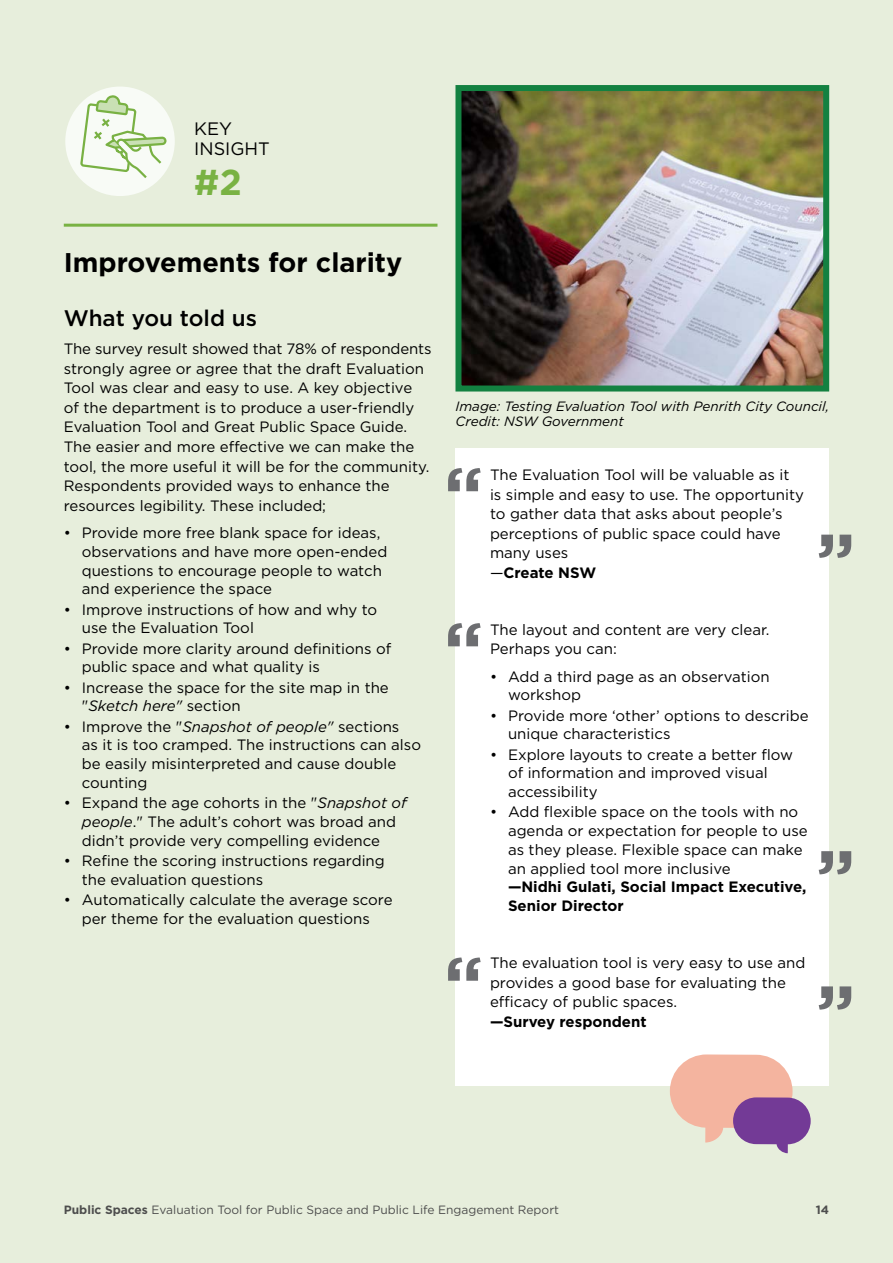
<style>
.page{position:relative;width:893px;height:1263px;background:#e7eedc}
.page>*{position:absolute;margin:0;border:0;box-sizing:border-box;transform-origin:0 0}
.Key_Insight_Numbers{font:700 36px "Gotham";color:#79b243}
.H1_key_insights{font:700 27px "Gotham";color:#000}
.t1{font:500 22.5px "Gotham";color:#000}
.Body{font:18px/19.5px "Gotham";color:#000}
.Body_bullet_1{font:15px/18.8px "Gotham";color:#000}
.Body-2{font:15px/19.5px "Gotham";color:#000}
.t2{font:italic 13.5px/15px "Gotham";color:#000}
.t3{font:12px "Gotham";color:#4d4d4d}
.t4{font:700 12px "Gotham";color:#4d4d4d}
.s1{font-style:italic}
.s2{font-weight:700}
</style>
<div class="page">
<hr style="left:64px;top:224px;width:373px;height:3px;background:#79b243">
<div style="left:65px;top:87px;width:110px;height:109px;background:#f8fbf6;border-radius:50%"></div>
<svg style="left:80px;top:93px;width:88px;height:85px"></svg>
<div style="left:455px;top:448px;width:374px;height:638px;background:#fff"></div>
<svg style="left:448px;top:468px;width:33px;height:23px"></svg>
<svg style="left:448px;top:623px;width:33px;height:23px"></svg>
<svg style="left:448px;top:957px;width:33px;height:24px"></svg>
<svg style="left:819px;top:851px;width:32px;height:23px"></svg>
<svg style="left:819px;top:535px;width:32px;height:23px"></svg>
<svg style="left:819px;top:986px;width:32px;height:24px"></svg>
<img style="left:455px;top:85px;width:375px;height:307px">
<svg style="left:670px;top:1054px;width:141px;height:99px"></svg>
<p class="Body" style="left:194px;top:119px;width:77px">KEY<br>INSIGHT</p>
<p class="Key_Insight_Numbers" style="left:194px;top:159px;width:49px">#2</p>
<h1 class="H1_key_insights" style="left:64px;top:244px;width:340px">Improvements for clarity</h1>
<h2 class="t1" style="left:64px;top:303px;width:195px">What you told us</h2>
<p class="Body-2" style="left:64px;top:339px;width:369px">The survey result showed that 78% of respondents strongly agree or agree that the draft Evaluation Tool was clear and easy to use. A key objective<br>of the department is to produce a user-friendly Evaluation Tool and Great Public Space Guide.<br>The easier and more effective we can make the tool, the more useful it will be for the community.<br>Respondents provided ways to enhance the resources legibility. These included;</p>
<p class="Body_bullet_1" style="left:82px;top:523px;width:307px;text-indent:-18px">• Provide more free blank space for ideas, observations and have more open-ended questions to encourage people to watch and experience the space</p>
<p class="Body_bullet_1" style="left:82px;top:599px;width:297px;text-indent:-18px">• Improve instructions of how and why to use the Evaluation Tool</p>
<p class="Body_bullet_1" style="left:82px;top:638px;width:311px;text-indent:-18px">• Provide more clarity around definitions of public space and what quality is</p>
<p class="Body_bullet_1" style="left:82px;top:677px;width:309px;text-indent:-18px">• Increase the space for the site map in the "<span class="s1">Sketch here"</span> section</p>
<p class="Body_bullet_1" style="left:82px;top:716px;width:341px;text-indent:-18px">• Improve the "<span class="s1">Snapshot of people"</span> sections<br>as it is too cramped. The instructions can also be easily misinterpreted and cause double counting</p>
<p class="Body_bullet_1" style="left:64px;top:793px;width:344px;text-align:center">• Expand the age cohorts in the "<span class="s1">Snapshot of people</span>." The adult’s cohort was broad and didn’t provide very compelling evidence</p>
<p class="Body_bullet_1" style="left:82px;top:851px;width:305px;text-indent:-18px">• Refine the scoring instructions regarding the evaluation questions</p>
<p class="Body_bullet_1" style="left:64px;top:890px;width:330px;text-align:center">• Automatically calculate the average score per theme for the evaluation questions</p>
<p class="t2" style="left:455px;top:399px;width:375px">Image: Testing Evaluation Tool with Penrith City Council,<br>Credit: NSW Government</p>
<p class="Body-2" style="left:490px;top:465px;width:315px">The Evaluation Tool will be valuable as it is simple and easy to use. The opportunity to gather data that asks about people’s perceptions of public space could have many uses<br>—<span class="s2">Create NSW</span></p>
<p class="Body-2" style="left:490px;top:619px;width:281px">The layout and content are very clear.<br>Perhaps you can:</p>
<p class="Body_bullet_1" style="left:508px;top:667px;width:263px;text-indent:-18px">• Add a third page as an observation workshop</p>
<p class="Body_bullet_1" style="left:508px;top:706px;width:302px;text-indent:-18px">• Provide more ‘other’ options to describe unique characteristics</p>
<p class="Body_bullet_1" style="left:508px;top:745px;width:287px;text-indent:-18px">• Explore layouts to create a better flow of information and improved visual accessibility</p>
<p class="Body_bullet_1" style="left:508px;top:802px;width:301px;text-indent:-18px">• Add flexible space on the tools with no agenda or expectation for people to use as they please. Flexible space can make an applied tool more inclusive<br><span class="s2">—Nidhi Gulati, Social Impact Executive, Senior Director</span></p>
<p class="Body-2" style="left:490px;top:953px;width:317px">The evaluation tool is very easy to use and provides a good base for evaluating the efficacy of public spaces.<br><span class="s2">—Survey respondent</span></p>
<p class="t3" style="left:64px;top:1202px;width:497px"><span class="s2">Public Spaces</span> Evaluation Tool for Public Space and Public Life Engagement Report</p>
<p class="t4" style="left:816px;top:1202px;width:15px">14</p>
</div>
